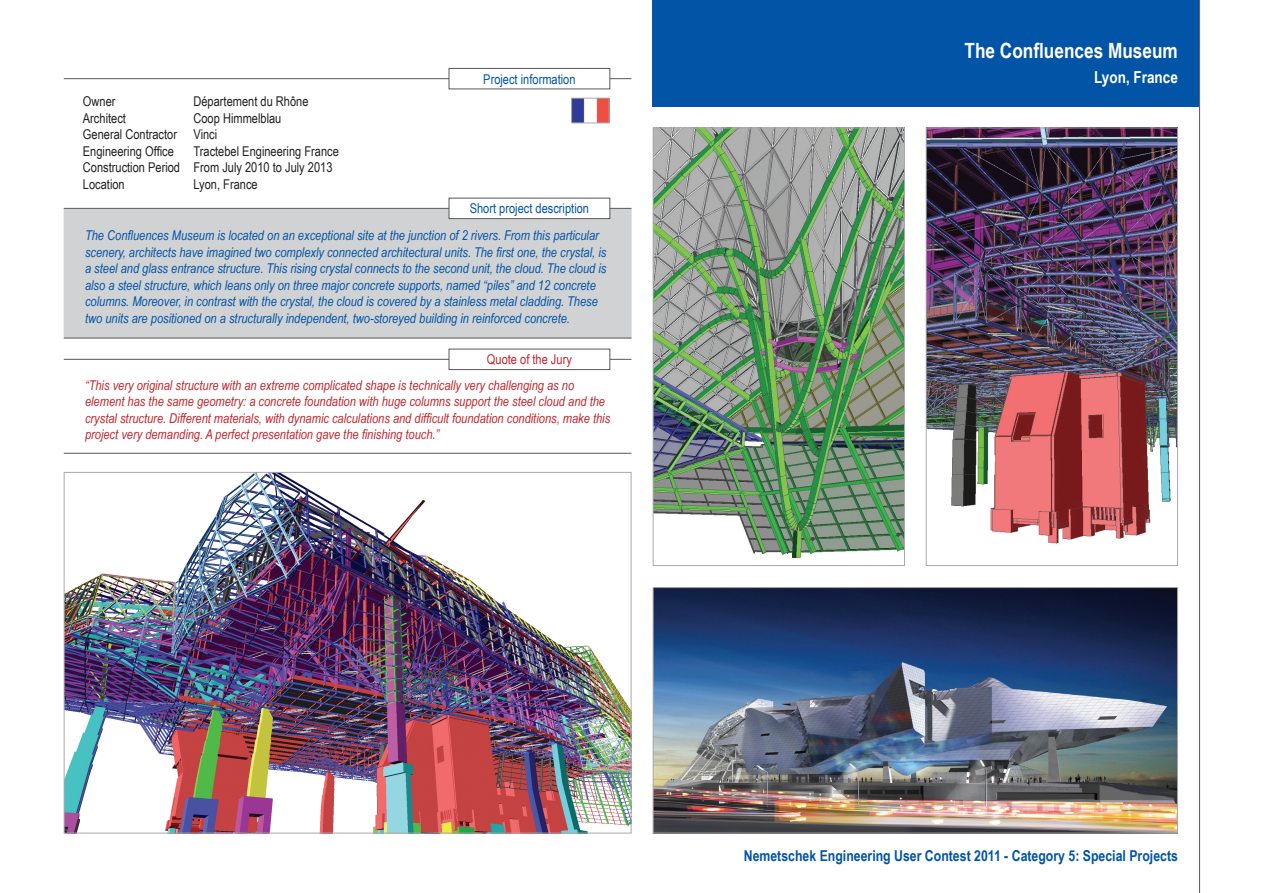
<style>
.page{position:relative;width:1263px;height:893px;background:#fff}
.page>*{position:absolute;margin:0;border:0;box-sizing:border-box;transform-origin:0 0}
.Title_Large{font:700 21px "Arial Narrow";color:#fff}
.Title_Location{font:700 16.5px "Arial Narrow";color:#fff}
.Footer_Right_page{font:700 15px "Arial Narrow";color:#0154a6}
.Short_Description{font:italic 13.5px/16.5px "Arial Narrow";color:#0154a6}
.Short_Description-2{font:italic 13.5px/16.5px "Arial Narrow";color:#c0262d}
.Project_Information{font:13.5px "Arial Narrow";color:#231f20}
.t1{font:13.5px "Arial Narrow";color:#0154a6}
.Short_Description-3{font:13.5px "Arial Narrow";color:#c0262d}
</style>
<div class="page">
<div style="left:63px;top:208px;width:569px;height:130px;background:#d1d2d4"></div>
<div style="left:653px;top:0;width:546px;height:106px;background:#0154a6"></div>
<hr style="left:1199px;top:0;width:1px;height:893px;background:#57585a">
<hr style="left:64px;top:78px;width:567px;height:1px;background:#57585a">
<hr style="left:64px;top:208px;width:567px;height:1px;background:#57585a">
<hr style="left:64px;top:338px;width:567px;height:1px;background:#57585a">
<div style="left:449px;top:68px;width:161px;height:21px;background:#fff"></div>
<div style="left:449px;top:68px;width:161px;height:21px;border:1px solid #57585a"></div>
<div style="left:449px;top:198px;width:161px;height:21px;background:#fff"></div>
<div style="left:449px;top:198px;width:161px;height:21px;border:1px solid #57585a"></div>
<img style="left:928px;top:130px;width:248px;height:414px">
<div style="left:926px;top:128px;width:252px;height:438px;border:1px solid #a8a9ad"></div>
<img style="left:66px;top:474px;width:563px;height:357px">
<img style="left:655px;top:589px;width:521px;height:242px">
<div style="left:653px;top:587px;width:525px;height:246px;border:1px solid #a8a9ad"></div>
<img style="left:655px;top:130px;width:248px;height:429px">
<div style="left:653px;top:128px;width:252px;height:438px;border:1px solid #a8a9ad"></div>
<img style="left:573px;top:100px;width:34px;height:21px">
<div style="left:571px;top:98px;width:38px;height:25px;border:1px solid #a8a9ad"></div>
<hr style="left:64px;top:359px;width:567px;height:1px;background:#57585a">
<div style="left:449px;top:349px;width:161px;height:21px;background:#fff"></div>
<div style="left:449px;top:349px;width:161px;height:21px;border:1px solid #57585a"></div>
<hr style="left:64px;top:453px;width:567px;height:1px;background:#57585a">
<p class="Project_Information" style="left:83px;top:91px;width:34px">Owner</p>
<p class="Project_Information" style="left:193px;top:91px;width:117px">Département du Rhône</p>
<p class="Project_Information" style="left:83px;top:108px;width:45px">Architect</p>
<p class="Project_Information" style="left:193px;top:108px;width:89px">Coop Himmelblau</p>
<p class="Project_Information" style="left:83px;top:124px;width:136px">General Contractor Vinci</p>
<p class="Project_Information" style="left:83px;top:141px;width:93px">Engineering Office</p>
<p class="Project_Information" style="left:193px;top:141px;width:147px">Tractebel Engineering France</p>
<p class="Project_Information" style="left:83px;top:157px;width:251px">Construction Period From July 2010 to July 2013</p>
<p class="Project_Information" style="left:83px;top:174px;width:43px">Location</p>
<p class="Project_Information" style="left:193px;top:174px;width:66px">Lyon, France</p>
<p class="t1" style="left:483px;top:69px;width:94px">Project information</p>
<p class="t1" style="left:470px;top:199px;width:121px">Short project description</p>
<p class="Short_Description" style="left:85px;top:227px;width:523px">The Confluences Museum is located on an exceptional site at the junction of 2 rivers. From this particular scenery, architects have imagined two complexly connected architectural units. The first one, the crystal, is a steel and glass entrance structure. This rising crystal connects to the second unit, the cloud. The cloud is also a steel structure, which leans only on three major concrete supports, named “piles” and 12 concrete columns. Moreover, in contrast with the crystal, the cloud is covered by a stainless metal cladding. These two units are positioned on a structurally independent, two-storeyed building in reinforced concrete.</p>
<p class="Short_Description-3" style="left:487px;top:350px;width:86px">Quote of the Jury</p>
<p class="Short_Description-2" style="left:85px;top:376px;width:527px">“This very original structure with an extreme complicated shape is technically very challenging as no element has the same geometry: a concrete foundation with huge columns support the steel cloud and the crystal structure. Different materials, with dynamic calculations and difficult foundation conditions, make this project very demanding. A perfect presentation gave the finishing touch.”</p>
<p class="Title_Large" style="left:964px;top:35px;width:215px">The Confluences Museum</p>
<p class="Title_Location" style="left:1094px;top:65px;width:85px">Lyon, France</p>
<p class="Footer_Right_page" style="left:744px;top:845px;width:436px">Nemetschek Engineering User Contest 2011 - Category 5: Special Projects</p>
</div>
